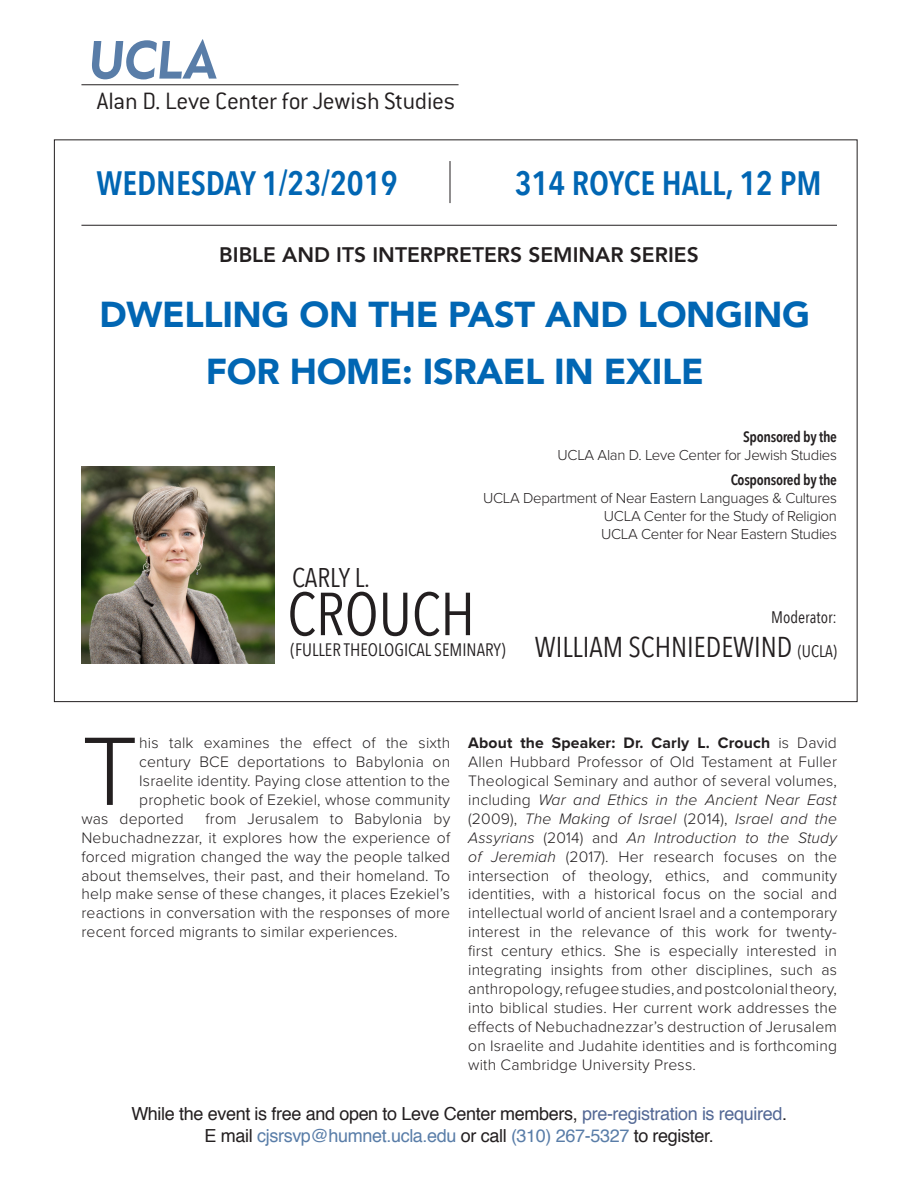
<style>
.page{position:relative;width:918px;height:1188px;background:#fff}
.page>*{position:absolute;margin:0;border:0;box-sizing:border-box;transform-origin:0 0}
.t1{font:300 100.8px "Proxima Nova";color:#231f20}
.t2{font:60px "Avenir Next Condensed";color:#231f20}
.t3{font:900 36px/57px "Avenir";letter-spacing:-.01em;color:#0166b3;text-align:center}
.t4{font:600 33.75px "Avenir Next Condensed";color:#0166b3}
.t5{font:28.65px "Avenir Next Condensed";color:#231f20}
.t6{font:27px "Avenir Next Condensed";letter-spacing:-.005em;color:#231f20}
.t7{font:300 25.95px "Conduit ITC";letter-spacing:-.015em;color:#231f20}
.t8{font:800 21px "Avenir";color:#231f20}
.t9{font:18px/21.6px "Helvetica";letter-spacing:-.02em;color:#231f20;text-align:center}
.t10{font:18px "Avenir Next Condensed";color:#231f20}
.t11{font:16.65px "Avenir Next Condensed";color:#231f20}
.t12{font:300 15.75px/18.9px "Proxima Nova";letter-spacing:.01em;color:#231f20;text-align:justify}
.t13{font:300 15px/18px "Proxima Nova";letter-spacing:-.02em;color:#231f20;text-align:right}
.s1{font-family:"Avenir Next Condensed";font-weight:600}
.s2{font-size:16.65px}
.s3{font-weight:700}
.s4{font-style:italic}
.s5{color:#536895}
.s6{color:#597da8}
</style>
<div class="page">
<hr style="left:81px;top:84px;width:378px;height:1px;background:#231f20">
<svg style="left:92px;top:39px;width:125px;height:40px"></svg>
<img style="left:81px;top:467px;width:193px;height:196px">
<hr style="left:450px;top:161px;width:1px;height:42px;background:#231f20">
<hr style="left:81px;top:225px;width:756px;height:1px;background:#231f20">
<p class="t7" style="left:97px;top:86px;width:360px">Alan D. Leve Center for Jewish Studies</p>
<p class="t4" style="left:96px;top:154px;width:303px">WEDNESDAY 1/23/2019</p>
<p class="t4" style="left:515px;top:154px;width:308px">314 ROYCE HALL, 12 PM</p>
<p class="t8" style="left:219px;top:238px;width:481px">BIBLE AND ITS INTERPRETERS SEMINAR SERIES</p>
<p class="t3" style="left:99px;top:285px;width:712px">DWELLING ON THE PAST AND LONGING<br>FOR HOME: ISRAEL IN EXILE</p>
<p class="t13" style="left:558px;top:427px;width:281px"><span class="s1">Sponsored by the<br></span>UCLA Alan D. Leve Center for Jewish Studies</p>
<p class="t13" style="left:483px;top:471px;width:355px"><span class="s1">Cosponsored by the<br></span>UCLA Department of Near Eastern Languages &amp; Cultures UCLA Center for the Study of Religion<br>UCLA Center for Near Eastern Studies</p>
<p class="t6" style="left:292px;top:555px;width:79px">CARLY L.</p>
<p class="t2" style="left:287px;top:563px;width:189px">CROUCH</p>
<p class="t10" style="left:291px;top:634px;width:217px">(FULLER THEOLOGICAL SEMINARY)</p>
<p class="t11" style="left:771px;top:603px;width:67px">Moderator:</p>
<p class="t5" style="left:535px;top:623px;width:304px">WILLIAM SCHNIEDEWIND <span class="s2">(UCLA)</span></p>
<p class="t1" style="left:81px;top:696px;width:58px">T</p>
<p class="t12" style="left:139px;top:733px;width:312px">his talk examines the effect of the sixth</p>
<p class="t12" style="left:139px;top:752px;width:312px">century BCE deportations to Babylonia on</p>
<p class="t12" style="left:139px;top:770px;width:312px">Israelite identity. Paying close attention to the</p>
<p class="t12" style="left:139px;top:789px;width:312px">prophetic book of Ezekiel, whose community</p>
<p class="t12" style="left:81px;top:808px;width:104px">was deported</p>
<p class="t12" style="left:81px;top:808px;width:370px;text-indent:124px">from Jerusalem to Babylonia by Nebuchadnezzar, it explores how the experience of forced migration changed the way the people talked about themselves, their past, and their homeland. To help make sense of these changes, it places Ezekiel’s reactions in conversation with the responses of more recent forced migrants to similar experiences.</p>
<p class="t12" style="left:468px;top:733px;width:370px"><span class="s3">About the Speaker: Dr. Carly L. Crouch</span> is David Allen Hubbard Professor of Old Testament at Fuller Theological Seminary and author of several volumes, including <span class="s4">War and Ethics in the Ancient Near East </span>(2009), <span class="s4">The Making of Israel</span> (2014), <span class="s4">Israel and the Assyrians</span> (2014) and <span class="s4">An Introduction to the Study of Jeremiah</span> (2017). Her research focuses on the intersection of theology, ethics, and community identities, with a historical focus on the social and intellectual world of ancient Israel and a contemporary interest in the relevance of this work for twenty&shy;first century ethics. She is especially interested in integrating insights from other disciplines, such as anthropology, refugee studies, and postcolonial theory, into biblical studies. Her current work addresses the effects of Nebuchadnezzar’s destruction of Jerusalem on Israelite and Judahite identities and is forthcoming with Cambridge University Press.</p>
<p class="t9" style="left:131px;top:1104px;width:657px">While the event is free and open to Leve Center members, <span class="s5">pre-registration is required</span>.<br>E mail <span class="s6">cjsrsvp@humnet.ucla.edu</span> or call <span class="s6">(310) 267-5327</span> to register.</p>
</div>
